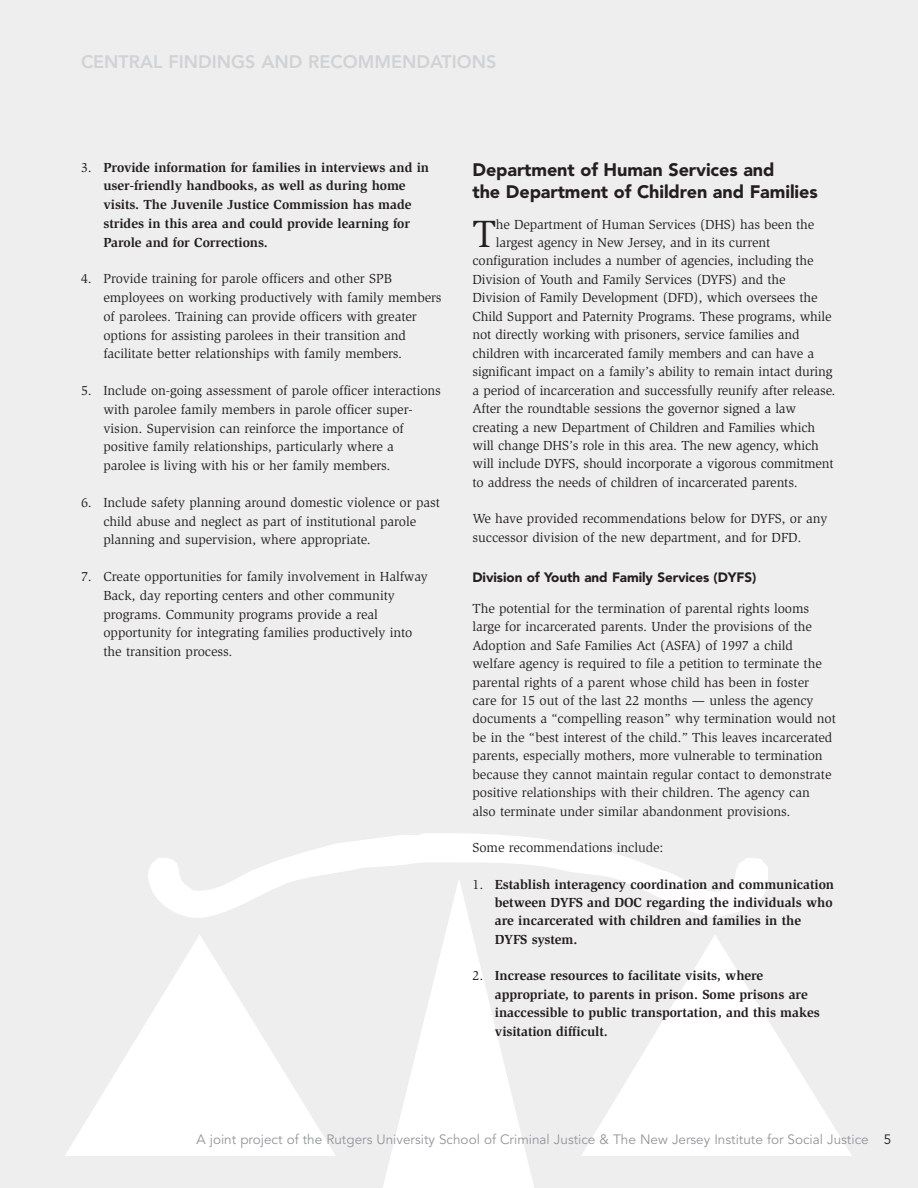
<style>
.page{position:relative;width:918px;height:1188px;background:#eeeeef}
.page>*{position:absolute;margin:0;border:0;box-sizing:border-box;transform-origin:0 0}
.t1{font:39.15px "Slimbach";color:#231f20}
.t2{font:900 18px/22.5px "Avenir";letter-spacing:-.005em;color:#231f20}
.t3{font:800 18px "Avenir";color:#d1d2d4}
.t4{font:13.5px/18.8px "Slimbach";letter-spacing:-.005em;color:#231f20}
.t5{font:700 13.5px/18.5px "Slimbach";letter-spacing:-.005em;color:#231f20}
.t6{font:13.5px "Avenir";color:#939598}
.t7{font:900 13.5px "Avenir";letter-spacing:-.005em;color:#231f20}
.s1{font-weight:400}
.s2{color:#231f20}
</style>
<div class="page">
<svg style="left:148px;top:833px;width:620px;height:85px"></svg>
<svg style="left:380px;top:880px;width:157px;height:308px"></svg>
<svg style="left:65px;top:935px;width:270px;height:221px;fill:#fcfcfd"></svg>
<svg style="left:582px;top:935px;width:270px;height:221px;fill:#fdfdfd"></svg>
<h2 class="t3" style="left:81px;top:54px;width:417px">CENTRAL FINDINGS AND RECOMMENDATIONS</h2>
<p class="t5" style="left:103px;top:159px;width:327px;text-indent:-22px"><span class="s1">3.</span> Provide information for families in interviews and in user-friendly handbooks, as well as during home visits. The Juvenile Justice Commission has made strides in this area and could provide learning for Parole and for Corrections.</p>
<p class="t4" style="left:103px;top:271px;width:340px;text-indent:-22px">4. Provide training for parole officers and other SPB employees on working productively with family members of parolees. Training can provide officers with greater options for assisting parolees in their transition and facilitate better relationships with family members.</p>
<p class="t4" style="left:103px;top:382px;width:339px;text-indent:-22px">5. Include on-going assessment of parole officer interactions with parolee family members in parole officer super&shy;vision. Supervision can reinforce the importance of positive family relationships, particularly where a<br>parolee is living with his or her family members.</p>
<p class="t4" style="left:103px;top:494px;width:338px;text-indent:-22px">6. Include safety planning around domestic violence or past child abuse and neglect as part of institutional parole planning and supervision, where appropriate.</p>
<p class="t4" style="left:103px;top:568px;width:326px;text-indent:-22px">7. Create opportunities for family involvement in Halfway Back, day reporting centers and other community programs. Community programs provide a real opportunity for integrating families productively into the transition process.</p>
<h2 class="t2" style="left:472px;top:160px;width:347px">Department of Human Services and<br>the Department of Children and Families</h2>
<h1 class="t1" style="left:472px;top:219px;width:25px">T</h1>
<p class="t4" style="left:496px;top:216px;width:320px">he Department of Human Services (DHS) has been the</p>
<p class="t4" style="left:496px;top:234px;width:276px">largest agency in New Jersey, and in its current</p>
<p class="t4" style="left:473px;top:253px;width:343px">configuration includes a number of agencies, including the</p>
<p class="t4" style="left:473px;top:271px;width:315px">Division of Youth and Family Services (DYFS) and the</p>
<p class="t4" style="left:473px;top:289px;width:347px">Division of Family Development (DFD), which oversees the</p>
<p class="t4" style="left:473px;top:308px;width:361px">Child Support and Paternity Programs. These programs, while</p>
<p class="t4" style="left:473px;top:326px;width:329px">not directly working with prisoners, service families and</p>
<p class="t4" style="left:473px;top:345px;width:343px">children with incarcerated family members and can have a</p>
<p class="t4" style="left:473px;top:363px;width:362px">significant impact on a family’s ability to remain intact during</p>
<p class="t4" style="left:473px;top:382px;width:365px">a period of incarceration and successfully reunify after release.</p>
<p class="t4" style="left:473px;top:400px;width:325px">After the roundtable sessions the governor signed a law</p>
<p class="t4" style="left:473px;top:419px;width:344px">creating a new Department of Children and Families which</p>
<p class="t4" style="left:473px;top:437px;width:348px">will change DHS’s role in this area. The new agency, which</p>
<p class="t4" style="left:473px;top:456px;width:363px">will include DYFS, should incorporate a vigorous commitment</p>
<p class="t4" style="left:473px;top:474px;width:327px">to address the needs of children of incarcerated parents.</p>
<p class="t4" style="left:473px;top:511px;width:356px">We have provided recommendations below for DYFS, or any successor division of the new department, and for DFD.</p>
<p class="t7" style="left:473px;top:572px;width:285px">Division of Youth and Family Services (DYFS)</p>
<p class="t4" style="left:473px;top:600px;width:365px">The potential for the termination of parental rights looms large for incarcerated parents. Under the provisions of the Adoption and Safe Families Act (ASFA) of 1997 a child welfare agency is required to file a petition to terminate the parental rights of a parent whose child has been in foster care for 15 out of the last 22 months — unless the agency documents a “compelling reason” why termination would not be in the “best interest of the child.” This leaves incarcerated parents, especially mothers, more vulnerable to termination because they cannot maintain regular contact to demonstrate positive relationships with their children. The agency can also terminate under similar abandonment provisions.</p>
<p class="t4" style="left:473px;top:839px;width:193px">Some recommendations include:</p>
<p class="t5" style="left:495px;top:876px;width:341px;text-indent:-22px"><span class="s1">1.</span> Establish interagency coordination and communication between DYFS and DOC regarding the individuals who are incarcerated with children and families in the DYFS system.</p>
<p class="t5" style="left:495px;top:968px;width:326px;text-indent:-22px"><span class="s1">2.</span> Increase resources to facilitate visits, where appropriate, to parents in prison. Some prisons are inaccessible to public transportation, and this makes visitation difficult.</p>
<p class="t6" style="left:196px;top:1134px;width:696px">A joint project of the Rutgers University School of Criminal Justice &amp; The New Jersey Institute for Social Justice <span class="s2">5</span></p>
</div>
